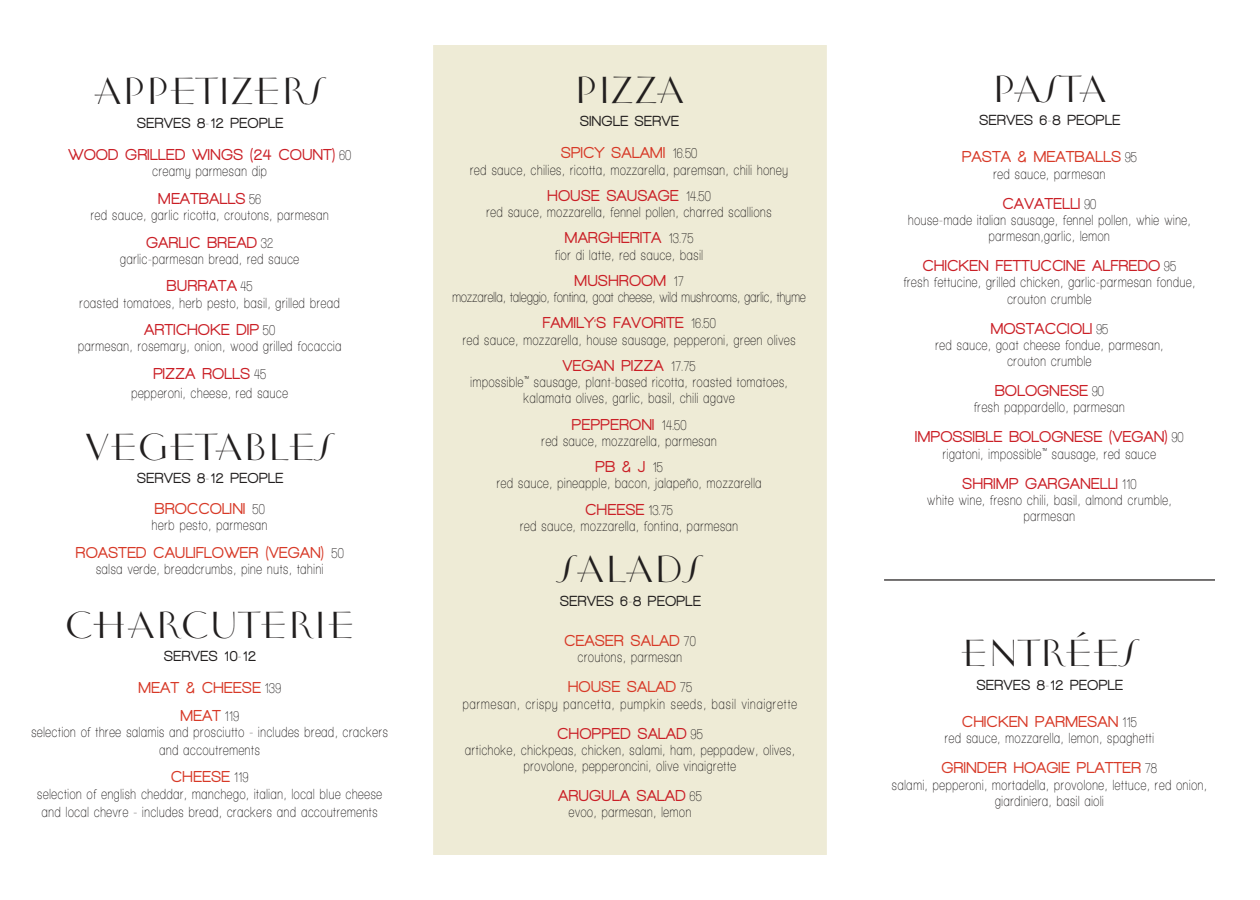
<style>
.page{position:relative;width:1260px;height:900px;background:#fff}
.page>*{position:absolute;margin:0;border:0;box-sizing:border-box;transform-origin:0 0}
.t1{font:37.5px "Vintage ITC Std";letter-spacing:.05em;color:#221f1f}
.t2{font:16.25px "Walkway Rounded";letter-spacing:.05em;color:#ca1f26}
.t3{font:16.25px/27.5px "Walkway Rounded";letter-spacing:.05em;color:#d73927;text-align:center}
.t4{font:600 condensed 15px/16.2px "Walkway";letter-spacing:.05em;color:#221f1f;text-align:center}
.t5{font:15px "Walkway Rounded";letter-spacing:.05em;color:#221f1f}
.t6{font:600 condensed 15px "Walkway";letter-spacing:.02em;color:#221f1f}
.t7{font:600 condensed 15px "Walkway";letter-spacing:.07em;color:#221f1f}
.s1{font-family:"Walkway Condensed"}
.s2{font-family:"Walkway";font-weight:600;font-stretch:condensed;font-size:15px;color:#221f1f}
</style>
<div class="page">
<div style="left:433px;top:45px;width:394px;height:810px;background:#eeebd6"></div>
<hr style="left:884px;top:579px;width:331px;height:2px;background:#221f1f">
<h1 class="t1" style="left:95px;top:69px;width:231px">APPETIZERS</h1>
<p class="t5" style="left:137px;top:116px;width:147px">SERVES 8<span class="s1">-</span>12 PEOPLE</p>
<p class="t2" style="left:68px;top:148px;width:285px">WOOD GRILLED WINGS (24 COUNT) <span class="s2">60</span></p>
<p class="t4" style="left:153px;top:164px;width:116px">creamy parmesan dip</p>
<p class="t2" style="left:158px;top:192px;width:105px">MEATBALLS <span class="s2">56</span></p>
<p class="t4" style="left:91px;top:208px;width:239px">red sauce, garlic ricotta, croutons, parmesan</p>
<p class="t2" style="left:146px;top:236px;width:129px">GARLIC BREAD <span class="s2">32</span></p>
<p class="t4" style="left:120px;top:252px;width:180px">garlic-parmesan bread, red sauce</p>
<p class="t2" style="left:167px;top:279px;width:88px">BURRATA <span class="s2">45</span></p>
<p class="t4" style="left:80px;top:296px;width:262px">roasted tomatoes, herb pesto, basil, grilled bread</p>
<p class="t2" style="left:144px;top:323px;width:132px">ARTICHOKE DIP <span class="s2">50</span></p>
<p class="t4" style="left:78px;top:339px;width:265px">parmesan, rosemary, onion, wood grilled focaccia</p>
<p class="t2" style="left:153px;top:367px;width:115px">PIZZA ROLLS <span class="s2">45</span></p>
<p class="t4" style="left:131px;top:386px;width:158px">pepperoni, cheese, red sauce</p>
<h1 class="t1" style="left:86px;top:425px;width:249px">VEGETABLES</h1>
<p class="t5" style="left:137px;top:472px;width:147px">SERVES 8<span class="s1">-</span>12 PEOPLE</p>
<p class="t3" style="left:154px;top:496px;width:112px">BROCCOLINI <span class="s2">50</span></p>
<p class="t4" style="left:152px;top:518px;width:117px">herb pesto, parmesan</p>
<p class="t3" style="left:76px;top:539px;width:270px">ROASTED CAULIFLOWER (VEGAN) <span class="s2">50</span></p>
<p class="t4" style="left:96px;top:562px;width:229px">salsa verde, breadcrumbs, pine nuts, tahini</p>
<h1 class="t1" style="left:65px;top:603px;width:290px">CHARCUTERIE</h1>
<p class="t5" style="left:164px;top:650px;width:93px">SERVES 10<span class="s1">-</span>12</p>
<p class="t3" style="left:138px;top:675px;width:145px">MEAT &amp; CHEESE <span class="s2">139<br></span>MEAT <span class="s2">119</span></p>
<p class="t4" style="left:31px;top:724px;width:358px;line-height:18px">selection of three salamis and prosciutto - includes bread, crackers and accoutrements</p>
<p class="t3" style="left:171px;top:764px;width:79px">CHEESE <span class="s2">119</span></p>
<p class="t4" style="left:37px;top:786px;width:346px;line-height:18px">selection of english cheddar, manchego, italian, local blue cheese and local chevre - includes bread, crackers and accoutrements</p>
<h1 class="t1" style="left:575px;top:68px;width:110px">PIZZA</h1>
<p class="t5" style="left:580px;top:115px;width:100px">SINGLE SERVE</p>
<p class="t3" style="left:561px;top:140px;width:138px">SPICY SALAMI <span class="s2">16.50</span></p>
<p class="t4" style="left:470px;top:163px;width:319px">red sauce, chilies, ricotta, mozzarella, paremsan, chili honey</p>
<p class="t2" style="left:547px;top:189px;width:165px">HOUSE SAUSAGE <span class="s2">14.50</span></p>
<p class="t4" style="left:487px;top:205px;width:287px">red sauce, mozzarella, fennel pollen, charred scallions</p>
<p class="t2" style="left:565px;top:231px;width:130px">MARGHERITA <span class="s2">13.75</span></p>
<p class="t4" style="left:555px;top:248px;width:149px">fior di latte, red sauce, basil</p>
<p class="t2" style="left:574px;top:274px;width:111px">MUSHROOM <span class="s2">17</span></p>
<p class="t6" style="left:452px;top:292px;width:355px">mozzarella, taleggio, fontina, goat cheese, wild mushrooms, garlic, thyme</p>
<p class="t2" style="left:542px;top:316px;width:175px">FAMILY’S FAVORITE <span class="s2">16.50</span></p>
<p class="t4" style="left:463px;top:333px;width:334px">red sauce, mozzarella, house sausage, pepperoni, green olives</p>
<p class="t2" style="left:563px;top:359px;width:135px">VEGAN PIZZA <span class="s2">17.75</span></p>
<p class="t4" style="left:471px;top:375px;width:319px">impossible<sup>™</sup> sausage, plant-based ricotta, roasted tomatoes, kalamata olives, garlic, basil, chili agave</p>
<p class="t2" style="left:572px;top:417px;width:116px">PEPPERONI <span class="s2">14.50</span></p>
<p class="t4" style="left:542px;top:434px;width:177px">red sauce, mozzarella, parmesan</p>
<p class="t2" style="left:595px;top:460px;width:69px">PB &amp; J <span class="s2">15</span></p>
<p class="t4" style="left:497px;top:476px;width:266px">red sauce, pineapple, bacon, jalapeño, mozzarella</p>
<p class="t2" style="left:585px;top:502px;width:89px">CHEESE <span class="s2">13.75</span></p>
<p class="t4" style="left:520px;top:519px;width:219px">red sauce, mozzarella, fontina, parmesan</p>
<h1 class="t1" style="left:559px;top:547px;width:144px">SALADS</h1>
<p class="t5" style="left:560px;top:595px;width:142px">SERVES 6<span class="s1">-</span>8 PEOPLE</p>
<p class="t3" style="left:564px;top:628px;width:133px">CEASER SALAD <span class="s2">70</span></p>
<p class="t4" style="left:578px;top:650px;width:106px">croutons, parmesan</p>
<p class="t3" style="left:568px;top:674px;width:126px">HOUSE SALAD <span class="s2">75</span></p>
<p class="t7" style="left:463px;top:698px;width:336px">parmesan, crispy pancetta, pumpkin seeds, basil vinaigrette</p>
<p class="t2" style="left:557px;top:726px;width:147px">CHOPPED SALAD <span class="s2">95</span></p>
<p class="t4" style="left:465px;top:743px;width:331px">artichoke, chickpeas, chicken, salami, ham, peppadew, olives, provolone, pepperoncini, olive vinaigrette</p>
<p class="t2" style="left:558px;top:789px;width:145px">ARUGULA SALAD <span class="s2">65</span></p>
<p class="t4" style="left:569px;top:805px;width:124px">evoo, parmesan, lemon</p>
<h1 class="t1" style="left:993px;top:67px;width:115px">PASTA</h1>
<p class="t5" style="left:979px;top:114px;width:142px">SERVES 6<span class="s1">-</span>8 PEOPLE</p>
<p class="t3" style="left:962px;top:144px;width:177px">PASTA &amp; MEATBALLS <span class="s2">95</span></p>
<p class="t4" style="left:993px;top:167px;width:113px">red sauce, parmesan</p>
<p class="t2" style="left:1002px;top:197px;width:95px">CAVATELLI <span class="s2">90</span></p>
<p class="t4" style="left:908px;top:213px;width:284px">house-made italian sausage, fennel pollen, whie wine, parmesan,garlic, lemon</p>
<p class="t2" style="left:923px;top:259px;width:255px">CHICKEN FETTUCCINE ALFREDO <span class="s2">95</span></p>
<p class="t4" style="left:904px;top:276px;width:293px">fresh fettucine, grilled chicken, garlic-parmesan fondue, crouton crumble</p>
<p class="t2" style="left:990px;top:322px;width:119px">MOSTACCIOLI <span class="s2">95</span></p>
<p class="t4" style="left:935px;top:338px;width:229px">red sauce, goat cheese fondue, parmesan, crouton crumble</p>
<p class="t2" style="left:995px;top:384px;width:111px">BOLOGNESE <span class="s2">90</span></p>
<p class="t4" style="left:974px;top:401px;width:152px">fresh pappardello, parmesan</p>
<p class="t2" style="left:915px;top:430px;width:270px">IMPOSSIBLE BOLOGNESE (VEGAN) <span class="s2">90</span></p>
<p class="t4" style="left:943px;top:447px;width:215px">rigatoni, impossible<sup>™</sup> sausage, red sauce</p>
<p class="t2" style="left:962px;top:477px;width:176px">SHRIMP GARGANELLI <span class="s2">110</span></p>
<p class="t4" style="left:927px;top:493px;width:246px">white wine, fresno chili, basil, almond crumble, parmesan</p>
<h1 class="t1" style="left:961px;top:632px;width:178px">ENTRÉES</h1>
<p class="t5" style="left:976px;top:679px;width:147px">SERVES 8<span class="s1">-</span>12 PEOPLE</p>
<p class="t3" style="left:962px;top:709px;width:176px">CHICKEN PARMESAN <span class="s2">115</span></p>
<p class="t4" style="left:945px;top:731px;width:211px">red sauce, mozzarella, lemon, spaghetti</p>
<p class="t3" style="left:941px;top:755px;width:217px">GRINDER HOAGIE PLATTER <span class="s2">78</span></p>
<p class="t4" style="left:892px;top:778px;width:316px">salami, pepperoni, mortadella, provolone, lettuce, red onion, giardiniera, basil aioli</p>
</div>
